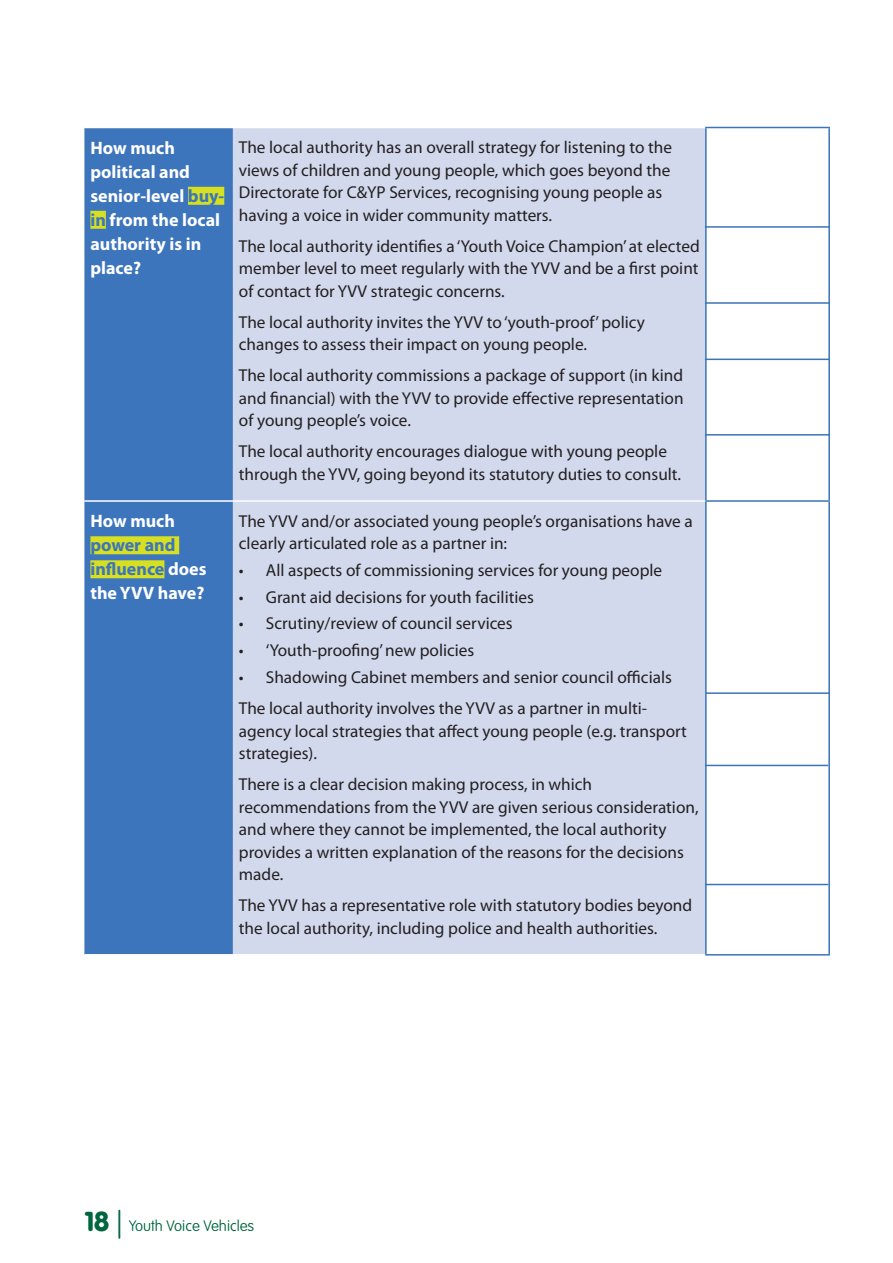
<style>
.page{position:relative;width:893px;height:1263px;background:#fff}
.page>*{position:absolute;margin:0;border:0;box-sizing:border-box;transform-origin:0 0}
.Body_Text{font:700 18px/24px "Myriad Pro";color:#fff}
.Body_Text-2{font:17.25px/22.5px "Myriad Pro";color:#231f20}
.t1{font:100 15px "VAG Rounded";color:#006640}
.s1{color:#3c75bb}
.s2{font-weight:900;font-size:27px}
.s3{font-size:27px}
</style>
<div class="page">
<div style="left:84px;top:128px;width:149px;height:826px;background:#3c75bb"></div>
<div style="left:233px;top:128px;width:472px;height:826px;background:#d2d9ed"></div>
<hr style="left:705px;top:127px;width:125px;height:1px;background:#3b74b9">
<hr style="left:705px;top:128px;width:2px;height:372px;background:#3b74b9">
<hr style="left:828px;top:128px;width:2px;height:372px;background:#3b74b9">
<hr style="left:705px;top:500px;width:125px;height:2px;background:#3b74b9">
<hr style="left:705px;top:502px;width:2px;height:452px;background:#3b74b9">
<hr style="left:828px;top:502px;width:2px;height:452px;background:#3b74b9">
<hr style="left:705px;top:954px;width:125px;height:1px;background:#3b74b9">
<hr style="left:84px;top:500px;width:149px;height:2px;background:#fff">
<hr style="left:233px;top:500px;width:472px;height:2px;background:#fff">
<div style="left:188px;top:187px;width:36px;height:18px;background:#d6df21"></div>
<div style="left:90px;top:211px;width:16px;height:18px;background:#d6df21"></div>
<div style="left:90px;top:536px;width:89px;height:18px;background:#d6df21"></div>
<div style="left:90px;top:560px;width:74px;height:18px;background:#d6df21"></div>
<hr style="left:705px;top:226px;width:124px;height:2px;background:#3b74b9">
<hr style="left:705px;top:302px;width:124px;height:2px;background:#3b74b9">
<hr style="left:705px;top:359px;width:124px;height:1px;background:#3b74b9">
<hr style="left:705px;top:434px;width:124px;height:2px;background:#3b74b9">
<hr style="left:706px;top:692px;width:123px;height:2px;background:#3b74b9">
<hr style="left:705px;top:765px;width:123px;height:1px;background:#3b74b9">
<hr style="left:705px;top:884px;width:123px;height:1px;background:#3b74b9">
<p class="Body_Text" style="left:90px;top:136px;width:135px">How much political and senior-level <span class="s1">buy&shy;in</span> from the local authority is in place?</p>
<p class="Body_Text-2" style="left:239px;top:136px;width:435px">The local authority has an overall strategy for listening to the views of children and young people, which goes beyond the Directorate for C&amp;YP Services, recognising young people as having a voice in wider community matters.</p>
<p class="Body_Text-2" style="left:239px;top:235px;width:462px;text-align:justify">The local authority identifies a ‘Youth Voice Champion’ at elected member level to meet regularly with the YVV and be a first point of contact for YVV strategic concerns.</p>
<p class="Body_Text-2" style="left:239px;top:311px;width:408px">The local authority invites the YVV to ‘youth-proof’ policy changes to assess their impact on young people.</p>
<p class="Body_Text-2" style="left:239px;top:365px;width:446px;text-align:justify">The local authority commissions a package of support (in kind and financial) with the YVV to provide effective representation of young people’s voice.</p>
<p class="Body_Text-2" style="left:239px;top:441px;width:444px">The local authority encourages dialogue with young people through the YVV, going beyond its statutory duties to consult.</p>
<p class="Body_Text" style="left:90px;top:509px;width:118px">How much <span class="s1">power and influence</span> does the YVV have?</p>
<p class="Body_Text-2" style="left:239px;top:510px;width:455px">The YVV and/or associated young people’s organisations have a clearly articulated role as a partner in:</p>
<p class="Body_Text-2" style="left:239px;top:559px;width:425px">• All aspects of commissioning services for young people</p>
<p class="Body_Text-2" style="left:239px;top:586px;width:297px">• Grant aid decisions for youth facilities</p>
<p class="Body_Text-2" style="left:239px;top:613px;width:275px">• Scrutiny/review of council services</p>
<p class="Body_Text-2" style="left:239px;top:639px;width:237px">• ‘Youth-proofing’ new policies</p>
<p class="Body_Text-2" style="left:239px;top:666px;width:435px">• Shadowing Cabinet members and senior council officials</p>
<p class="Body_Text-2" style="left:239px;top:697px;width:450px">The local authority involves the YVV as a partner in multi&shy;agency local strategies that affect young people (e.g. transport strategies).</p>
<p class="Body_Text-2" style="left:239px;top:773px;width:461px">There is a clear decision making process, in which recommendations from the YVV are given serious consideration, and where they cannot be implemented, the local authority provides a written explanation of the reasons for the decisions made.</p>
<p class="Body_Text-2" style="left:239px;top:894px;width:455px">The YVV has a representative role with statutory bodies beyond the local authority, including police and health authorities.</p>
<p class="t1" style="left:85px;top:1217px;width:171px"><span class="s2">18</span> <span class="s3">|</span> Youth Voice Vehicles</p>
</div>
